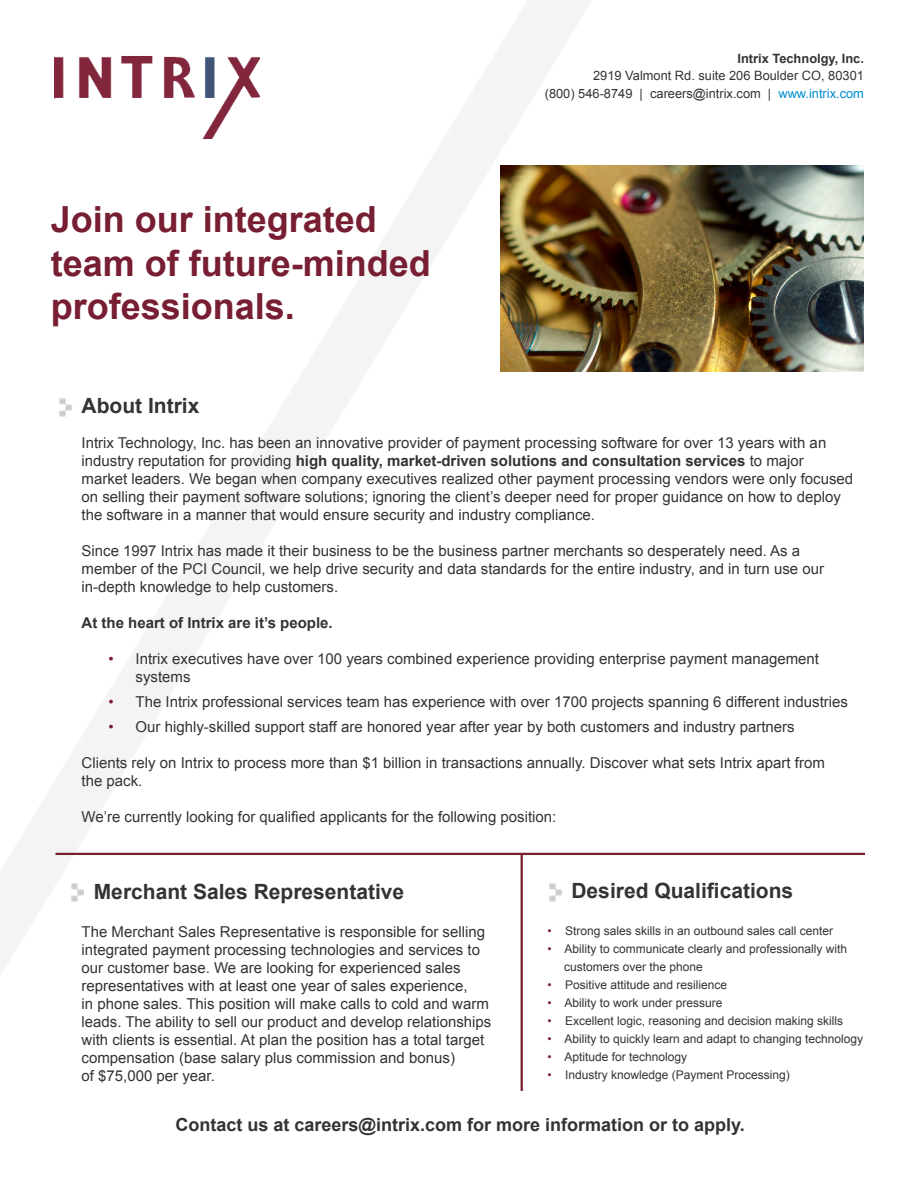
<style>
.page{position:relative;width:918px;height:1188px;background:#fff}
.page>*{position:absolute;margin:0;border:0;box-sizing:border-box;transform-origin:0 0}
.t1{font:700 36px/43.2px "Arial";color:#771e32}
.t2{font:700 21px "Arial";color:#333}
.t3{font:700 18px "Arial";color:#333}
.t4{font:15px/18px "Arial";color:#333}
.t5{font:700 15px "Arial";color:#333}
.t6{font:12.9px "Arial";color:#333}
.t7{font:700 12.9px "Arial";color:#333}
.t8{font:12px/18px "Arial";color:#333}
.s1{color:#008dcf}
.s2{font-weight:700}
.s3{color:#771e32}
</style>
<div class="page">
<img style="left:0;top:0;width:865px;height:1091px">
<img style="left:41px;top:388px;width:41px;height:39px">
<img style="left:501px;top:165px;width:363px;height:206px">
<img style="left:54px;top:38px;width:206px;height:102px">
<hr style="left:56px;top:853px;width:809px;height:2px;background:#771e32">
<img style="left:532px;top:873px;width:39px;height:39px">
<img style="left:54px;top:873px;width:40px;height:39px">
<hr style="left:521px;top:854px;width:2px;height:237px;background:#771e32">
<p class="t1" style="left:51px;top:199px;width:382px">Join our integrated team of future-minded professionals.</p>
<p class="t7" style="left:738px;top:50px;width:128px">Intrix Technolgy, Inc.</p>
<p class="t6" style="left:593px;top:67px;width:272px">2919 Valmont Rd. suite 206 Boulder CO, 80301</p>
<p class="t6" style="left:545px;top:85px;width:321px">(800) 546-8749 | careers@intrix.com | <span class="s1">www.intrix.com</span></p>
<p class="t2" style="left:82px;top:392px;width:119px">About Intrix</p>
<p class="t4" style="left:82px;top:434px;width:773px">Intrix Technology, Inc. has been an innovative provider of payment processing software for over 13 years with an industry reputation for providing <span class="s2">high quality, market-driven solutions and consultation services</span> to major market leaders. We began when company executives realized other payment processing vendors were only focused on selling their payment software solutions; ignoring the client’s deeper need for proper guidance on how to deploy the software in a manner that would ensure security and industry compliance.</p>
<p class="t4" style="left:82px;top:542px;width:744px">Since 1997 Intrix has made it their business to be the business partner merchants so desperately need. As a member of the PCI Council, we help drive security and data standards for the entire industry, and in turn use our in-depth knowledge to help customers.</p>
<p class="t5" style="left:82px;top:613px;width:253px">At the heart of Intrix are it’s people.</p>
<p class="t4" style="left:136px;top:650px;width:685px;text-indent:-27px"><span class="s3">•</span> Intrix executives have over 100 years combined experience providing enterprise payment management systems</p>
<p class="t4" style="left:109px;top:693px;width:741px"><span class="s3">•</span> The Intrix professional services team has experience with over 1700 projects spanning 6 different industries</p>
<p class="t4" style="left:109px;top:718px;width:688px"><span class="s3">•</span> Our highly-skilled support staff are honored year after year by both customers and industry partners</p>
<p class="t4" style="left:82px;top:754px;width:745px">Clients rely on Intrix to process more than $1 billion in transactions annually. Discover what sets Intrix apart from the pack.</p>
<p class="t4" style="left:82px;top:808px;width:476px">We’re currently looking for qualified applicants for the following position:</p>
<p class="t2" style="left:94px;top:877px;width:312px">Merchant Sales Representative</p>
<p class="t2" style="left:571px;top:877px;width:223px">Desired Qualifications</p>
<p class="t8" style="left:548px;top:922px;width:287px"><span class="s3">•</span> Strong sales skills in an outbound sales call center</p>
<p class="t8" style="left:564px;top:940px;width:284px;text-indent:-17px"><span class="s3">•</span> Ability to communicate clearly and professionally with customers over the phone</p>
<p class="t8" style="left:548px;top:976px;width:181px"><span class="s3">•</span> Positive attitude and resilience</p>
<p class="t8" style="left:548px;top:994px;width:176px"><span class="s3">•</span> Ability to work under pressure</p>
<p class="t8" style="left:548px;top:1012px;width:297px"><span class="s3">•</span> Excellent logic, reasoning and decision making skills</p>
<p class="t8" style="left:548px;top:1030px;width:317px"><span class="s3">•</span> Ability to quickly learn and adapt to changing technology</p>
<p class="t8" style="left:548px;top:1048px;width:141px"><span class="s3">•</span> Aptitude for technology</p>
<p class="t8" style="left:548px;top:1066px;width:244px"><span class="s3">•</span> Industry knowledge (Payment Processing)</p>
<p class="t3" style="left:176px;top:1112px;width:571px">Contact us at careers@intrix.com for more information or to apply.</p>
<p class="t4" style="left:82px;top:923px;width:405px">The Merchant Sales Representative is responsible for selling</p>
<p class="t4" style="left:82px;top:941px;width:411px">integrated payment processing technologies and services to our customer base. We are looking for experienced sales representatives with at least one year of sales experience,<br>in phone sales. This position will make calls to cold and warm leads. The ability to sell our product and develop relationships with clients is essential. At plan the position has a total target compensation (base salary plus commission and bonus)<br>of $75,000 per year.</p>
</div>
